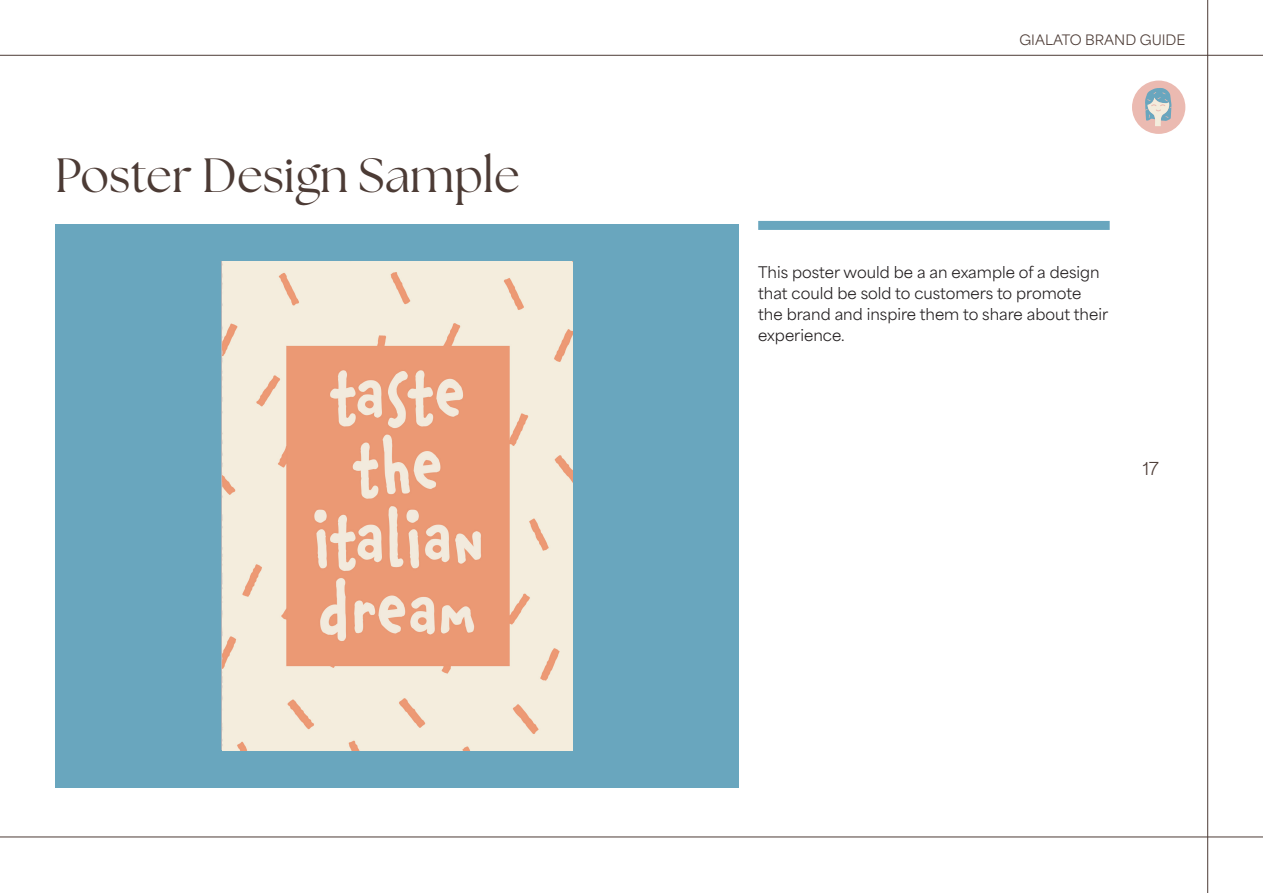
<style>
.page{position:relative;width:1263px;height:893px;background:#fff}
.page>*{position:absolute;margin:0;border:0;box-sizing:border-box;transform-origin:0 0}
.t1{font:48px "The Seasons";color:#4c3b35}
.t2{font:16.5px "Area Normal";color:#4c3b35}
.Paragraph_Style_Bold_Black{font:15px/21px "Area Normal";color:#231f20}
.t3{font:13.5px "Area Normal";color:#4c3b35}
</style>
<div class="page">
<hr style="left:1207px;top:0;width:1px;height:893px;background:#4c3b35">
<hr style="left:0;top:55px;width:1263px;height:1px;background:#4c3b35">
<hr style="left:0;top:837px;width:1263px;height:1px;background:#4c3b35">
<div style="left:1132px;top:81px;width:53px;height:53px;background:#ebbab1;border-radius:50%"></div>
<svg style="left:1145px;top:88px;width:27px;height:38px"></svg>
<div style="left:55px;top:224px;width:684px;height:564px;background:#69a6be"></div>
<div style="left:758px;top:221px;width:352px;height:9px;background:#69a6be"></div>
<img style="left:222px;top:262px;width:351px;height:488px">
<p class="t1" style="left:55px;top:143px;width:466px">Poster Design Sample</p>
<p class="t3" style="left:1019px;top:28px;width:167px">GIALATO BRAND GUIDE</p>
<p class="Paragraph_Style_Bold_Black" style="left:758px;top:260px;width:351px">This poster would be a an example of a design that could be sold to customers to promote the brand and inspire them to share about their experience.</p>
<p class="t2" style="left:1143px;top:454px;width:18px">17</p>
</div>
